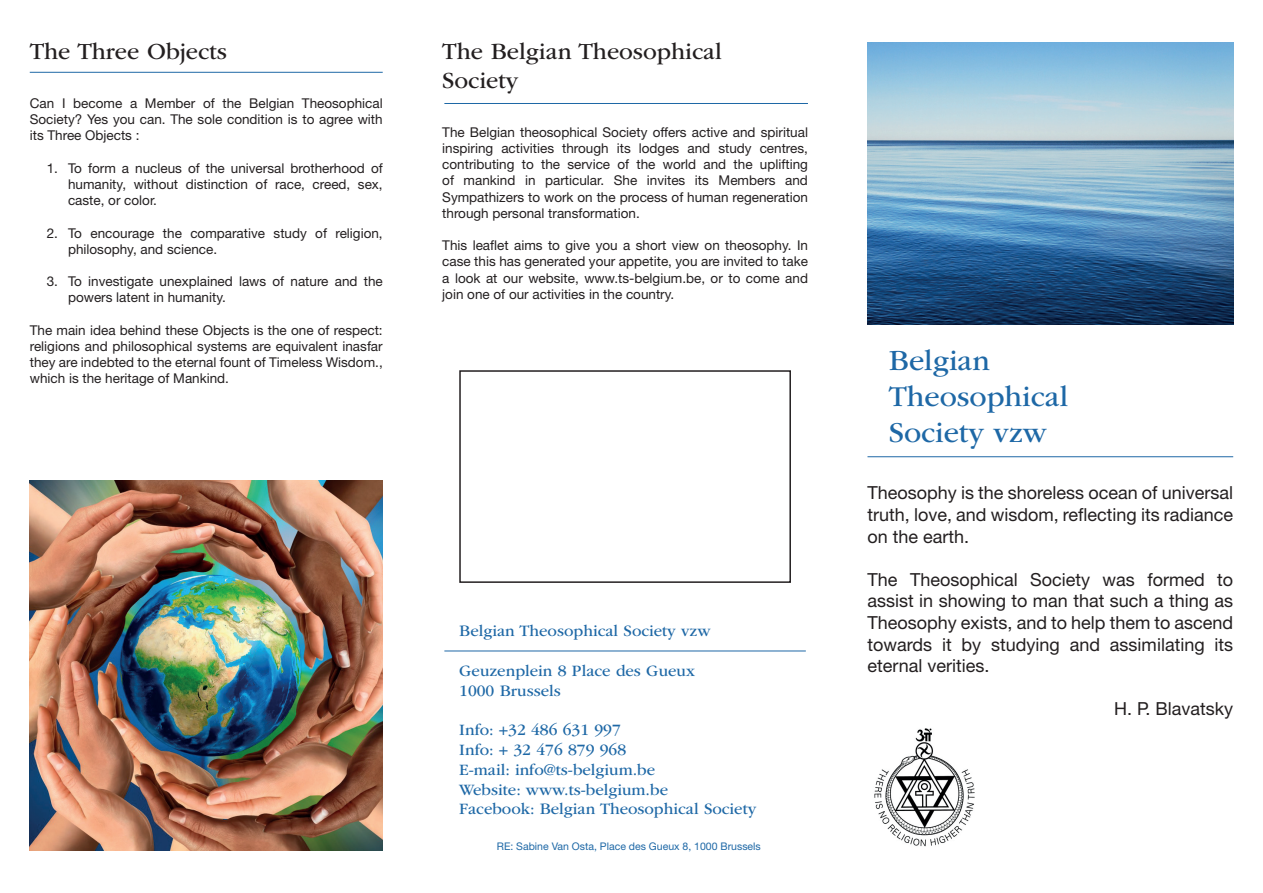
<style>
.page{position:relative;width:1263px;height:893px;background:#fff}
.page>*{position:absolute;margin:0;border:0;box-sizing:border-box;transform-origin:0 0}
.t1{font:30px/36px "ITC Garamond Std";color:#1e68a6}
.t2{font:24px/28.8px "ITC Garamond Std";color:#231f20}
.t3{font:18px/21.6px "Helvetica Neue LT Std";color:#231f20;text-align:justify}
.t4{font:16.5px/19.8px "ITC Garamond Std";color:#1e68a6}
.t5{font:13.5px/16.2px "Helvetica Neue LT Std";color:#231f20;text-align:justify}
.t6{font:10.5px "Helvetica Neue LT Std";color:#1e68a6}
</style>
<div class="page">
<img style="left:30px;top:480px;width:353px;height:370px">
<hr style="left:30px;top:72px;width:353px;height:1px;background:#1e68a6">
<hr style="left:444px;top:103px;width:364px;height:1px;background:#1e68a6">
<hr style="left:444px;top:651px;width:362px;height:1px;background:#1e68a6">
<hr style="left:867px;top:456px;width:366px;height:1px;background:#1e68a6">
<div style="left:459px;top:370px;width:332px;height:213px;border:2px solid #231f20"></div>
<img style="left:874px;top:728px;width:101px;height:119px">
<img style="left:867px;top:43px;width:366px;height:281px">
<h2 class="t2" style="left:30px;top:38px;width:199px">The Three Objects</h2>
<p class="t5" style="left:30px;top:95px;width:354px">Can I become a Member of the Belgian Theosophical Society? Yes you can. The sole condition is to agree with its Three Objects :</p>
<p class="t5" style="left:68px;top:160px;width:316px;text-indent:-21px">1. To form a nucleus of the universal brotherhood of humanity, without distinction of race, creed, sex, caste, or color.</p>
<p class="t5" style="left:68px;top:225px;width:316px;text-indent:-21px">2. To encourage the comparative study of religion, philosophy, and science.</p>
<p class="t5" style="left:68px;top:273px;width:316px;text-indent:-21px">3. To investigate unexplained laws of nature and the powers latent in humanity.</p>
<p class="t5" style="left:30px;top:322px;width:354px">The main idea behind these Objects is the one of respect: religions and philosophical systems are equivalent inasfar they are indebted to the eternal fount of Timeless Wisdom., which is the heritage of Mankind.</p>
<h2 class="t2" style="left:442px;top:38px;width:281px">The Belgian Theosophical<br>Society</h2>
<p class="t5" style="left:442px;top:124px;width:367px">The Belgian theosophical Society offers active and spiritual inspiring activities through its lodges and study centres, contributing to the service of the world and the uplifting of mankind in particular. She invites its Members and Sympathizers to work on the process of human regeneration through personal transformation.</p>
<p class="t5" style="left:442px;top:237px;width:367px">This leaflet aims to give you a short view on theosophy. In case this has generated your appetite, you are invited to take a look at our website, www.ts-belgium.be, or to come and join one of our activities in the country.</p>
<p class="t4" style="left:459px;top:621px;width:253px">Belgian Theosophical Society vzw</p>
<p class="t4" style="left:459px;top:661px;width:237px">Geuzenplein 8 Place des Gueux<br>1000 Brussels</p>
<p class="t4" style="left:459px;top:720px;width:299px">Info: +32 486 631 997<br>Info: + 32 476 879 968<br>E-mail: info@ts-belgium.be<br>Website: www.ts-belgium.be<br>Facebook: Belgian Theosophical Society</p>
<p class="t6" style="left:497px;top:840px;width:265px">RE: Sabine Van Osta, Place des Gueux 8, 1000 Brussels</p>
<h1 class="t1" style="left:889px;top:343px;width:181px">Belgian<br>Theosophical<br>Society vzw</h1>
<h3 class="t3" style="left:867px;top:482px;width:367px">Theosophy is the shoreless ocean of universal truth, love, and wisdom, reflecting its radiance on the earth.</h3>
<h3 class="t3" style="left:867px;top:568px;width:367px">The Theosophical Society was formed to assist in showing to man that such a thing as Theosophy exists, and to help them to ascend towards it by studying and assimilating its eternal verities.</h3>
<h3 class="t3" style="left:1114px;top:698px;width:121px">H. P. Blavatsky</h3>
</div>
